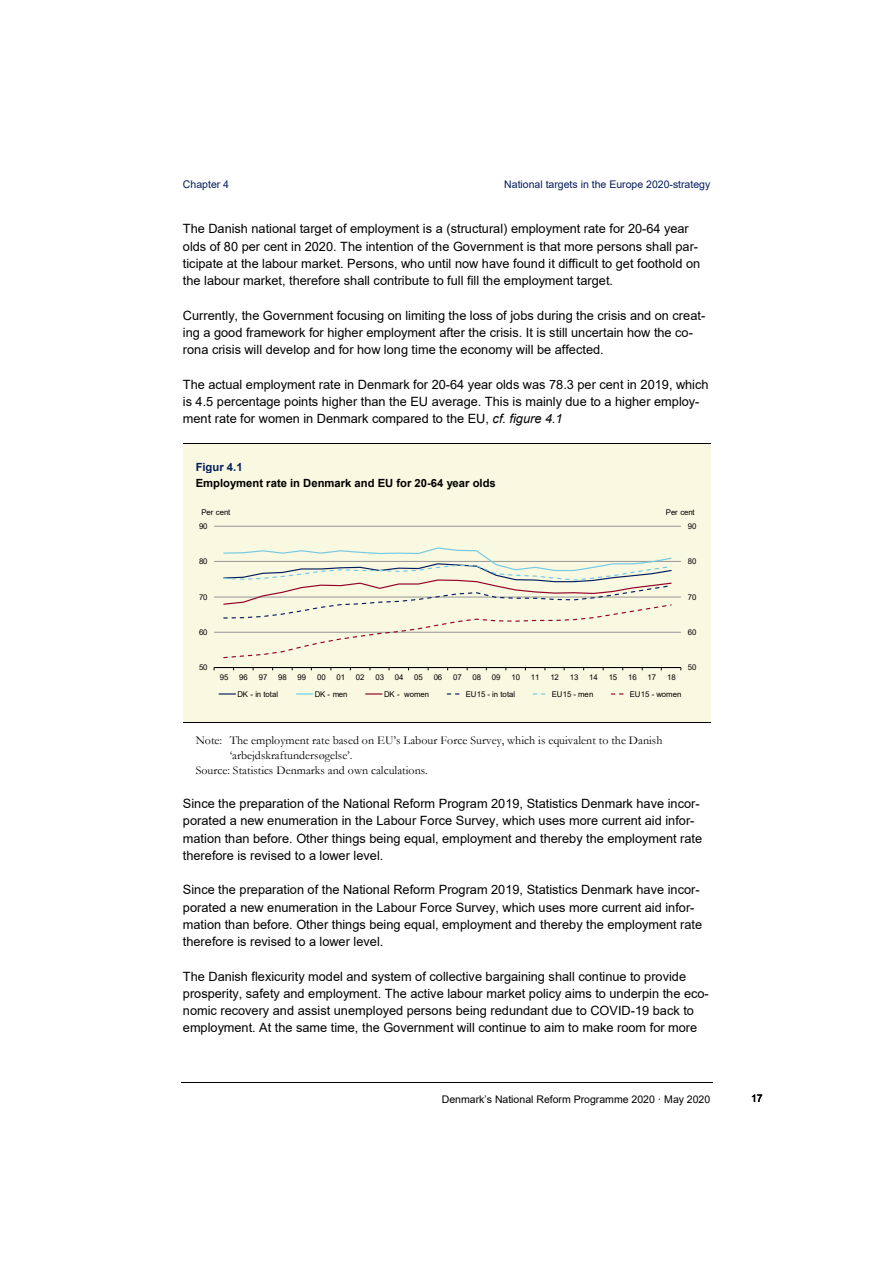
<style>
.page{position:relative;width:893px;height:1263px;background:#fff}
.page>*{position:absolute;margin:0;border:0;box-sizing:border-box;transform-origin:0 0}
.t1{font:12.75px/17.2px "Arial";color:#000}
.t2{font:12px "Garamond";color:#000}
.t3{font:700 11.25px "Arial";color:#000}
.t4{font:700 11.25px "Arial";color:#031d5c}
.t5{font:10.5px "Arial";color:#031d5c}
.t6{font:10.5px "Arial";color:#000}
.t7{font:7.95px "Arial";letter-spacing:-.005em;color:#000}
.s1{font-style:italic}
</style>
<div class="page">
<hr style="left:181px;top:1082px;width:531px;height:1px;background:#000">
<div style="left:183px;top:444px;width:527px;height:30px;background:#f9f8e0"></div>
<div style="left:183px;top:474px;width:527px;height:31px;background:#f9f8e0"></div>
<div style="left:183px;top:505px;width:527px;height:204px;background:#f9f8e0"></div>
<hr style="left:183px;top:443px;width:527px;height:1px;background:#000">
<div style="left:183px;top:709px;width:527px;height:13px;background:#f9f8e0"></div>
<hr style="left:183px;top:722px;width:527px;height:1px;background:#000">
<hr style="left:214px;top:632px;width:467px;height:1px;background:#969696">
<hr style="left:214px;top:597px;width:467px;height:1px;background:#969696">
<hr style="left:214px;top:561px;width:467px;height:1px;background:#969696">
<hr style="left:214px;top:526px;width:467px;height:1px;background:#969696">
<hr style="left:214px;top:667px;width:467px;height:1px;background:#000">
<svg style="left:222px;top:547px;width:450px;height:112px"></svg>
<svg style="left:219px;top:693px;width:17px;height:2px"></svg>
<svg style="left:296px;top:693px;width:17px;height:2px"></svg>
<svg style="left:366px;top:693px;width:16px;height:2px"></svg>
<svg style="left:447px;top:693px;width:13px;height:2px"></svg>
<svg style="left:533px;top:693px;width:13px;height:2px"></svg>
<svg style="left:611px;top:693px;width:13px;height:2px"></svg>
<p class="t5" style="left:183px;top:178px;width:48px">Chapter 4</p>
<p class="t5" style="left:504px;top:178px;width:208px">National targets in the Europe 2020-strategy</p>
<p class="t1" style="left:183px;top:220px;width:519px">The Danish national target of employment is a (structural) employment rate for 20-64 year olds of 80 per cent in 2020. The intention of the Government is that more persons shall par&shy;ticipate at the labour market. Persons, who until now have found it difficult to get foothold on the labour market, therefore shall contribute to full fill the employment target.</p>
<p class="t1" style="left:183px;top:307px;width:524px">Currently, the Government focusing on limiting the loss of jobs during the crisis and on creat&shy;ing a good framework for higher employment after the crisis. It is still uncertain how the co&shy;rona crisis will develop and for how long time the economy will be affected.</p>
<p class="t1" style="left:183px;top:376px;width:527px">The actual employment rate in Denmark for 20-64 year olds was 78.3 per cent in 2019, which is 4.5 percentage points higher than the EU average. This is mainly due to a higher employ&shy;ment rate for women in Denmark compared to the EU, <span class="s1">cf. figure 4.1</span></p>
<p class="t4" style="left:196px;top:461px;width:48px">Figur 4.1</p>
<p class="t3" style="left:196px;top:477px;width:302px">Employment rate in Denmark and EU for 20-64 year olds</p>
<p class="t7" style="left:202px;top:508px;width:30px">Per cent</p>
<p class="t7" style="left:666px;top:508px;width:30px">Per cent</p>
<p class="t7" style="left:199px;top:522px;width:10px">90</p>
<p class="t7" style="left:688px;top:522px;width:10px">90</p>
<p class="t7" style="left:199px;top:557px;width:10px">80</p>
<p class="t7" style="left:688px;top:557px;width:10px">80</p>
<p class="t7" style="left:199px;top:592px;width:10px">70</p>
<p class="t7" style="left:688px;top:592px;width:10px">70</p>
<p class="t7" style="left:199px;top:628px;width:10px">60</p>
<p class="t7" style="left:688px;top:628px;width:10px">60</p>
<p class="t7" style="left:199px;top:663px;width:10px">50</p>
<p class="t7" style="left:688px;top:663px;width:10px">50</p>
<p class="t7" style="left:220px;top:673px;width:10px">95</p>
<p class="t7" style="left:239px;top:673px;width:10px">96</p>
<p class="t7" style="left:259px;top:673px;width:10px">97</p>
<p class="t7" style="left:278px;top:673px;width:10px">98</p>
<p class="t7" style="left:298px;top:673px;width:10px">99</p>
<p class="t7" style="left:317px;top:673px;width:10px">00</p>
<p class="t7" style="left:336px;top:673px;width:10px">01</p>
<p class="t7" style="left:356px;top:673px;width:10px">02</p>
<p class="t7" style="left:375px;top:673px;width:10px">03</p>
<p class="t7" style="left:395px;top:673px;width:10px">04</p>
<p class="t7" style="left:414px;top:673px;width:10px">05</p>
<p class="t7" style="left:434px;top:673px;width:10px">06</p>
<p class="t7" style="left:453px;top:673px;width:10px">07</p>
<p class="t7" style="left:472px;top:673px;width:10px">08</p>
<p class="t7" style="left:492px;top:673px;width:10px">09</p>
<p class="t7" style="left:511px;top:673px;width:10px">10</p>
<p class="t7" style="left:531px;top:673px;width:10px">11</p>
<p class="t7" style="left:550px;top:673px;width:10px">12</p>
<p class="t7" style="left:570px;top:673px;width:10px">13</p>
<p class="t7" style="left:589px;top:673px;width:10px">14</p>
<p class="t7" style="left:609px;top:673px;width:10px">15</p>
<p class="t7" style="left:628px;top:673px;width:10px">16</p>
<p class="t7" style="left:647px;top:673px;width:10px">17</p>
<p class="t7" style="left:667px;top:673px;width:10px">18</p>
<p class="t7" style="left:237px;top:689px;width:42px">DK - in total</p>
<p class="t7" style="left:315px;top:689px;width:34px">DK - men</p>
<p class="t7" style="left:384px;top:689px;width:46px">DK - women</p>
<p class="t7" style="left:466px;top:689px;width:51px">EU15 - in total</p>
<p class="t7" style="left:552px;top:689px;width:43px">EU15 - men</p>
<p class="t7" style="left:630px;top:689px;width:53px">EU15 - women</p>
<p class="t2" style="left:196px;top:734px;width:468px">Note: The employment rate based on EU’s Labour Force Survey, which is equivalent to the Danish</p>
<p class="t2" style="left:230px;top:749px;width:124px">‘arbejdskraftundersøgelse’.</p>
<p class="t2" style="left:196px;top:764px;width:234px">Source: Statistics Denmarks and own calculations.</p>
<p class="t1" style="left:183px;top:795px;width:521px">Since the preparation of the National Reform Program 2019, Statistics Denmark have incor&shy;porated a new enumeration in the Labour Force Survey, which uses more current aid infor&shy;mation than before. Other things being equal, employment and thereby the employment rate therefore is revised to a lower level.</p>
<p class="t1" style="left:183px;top:881px;width:521px">Since the preparation of the National Reform Program 2019, Statistics Denmark have incor&shy;porated a new enumeration in the Labour Force Survey, which uses more current aid infor&shy;mation than before. Other things being equal, employment and thereby the employment rate therefore is revised to a lower level.</p>
<p class="t1" style="left:183px;top:968px;width:527px">The Danish flexicurity model and system of collective bargaining shall continue to provide prosperity, safety and employment. The active labour market policy aims to underpin the eco&shy;nomic recovery and assist unemployed persons being redundant due to COVID-19 back to employment. At the same time, the Government will continue to aim to make room for more</p>
<p class="t6" style="left:442px;top:1093px;width:270px">Denmark’s National Reform Programme 2020 ꞏ May 2020</p>
<p class="t6" style="left:751px;top:1093px;width:13px">17</p>
</div>
